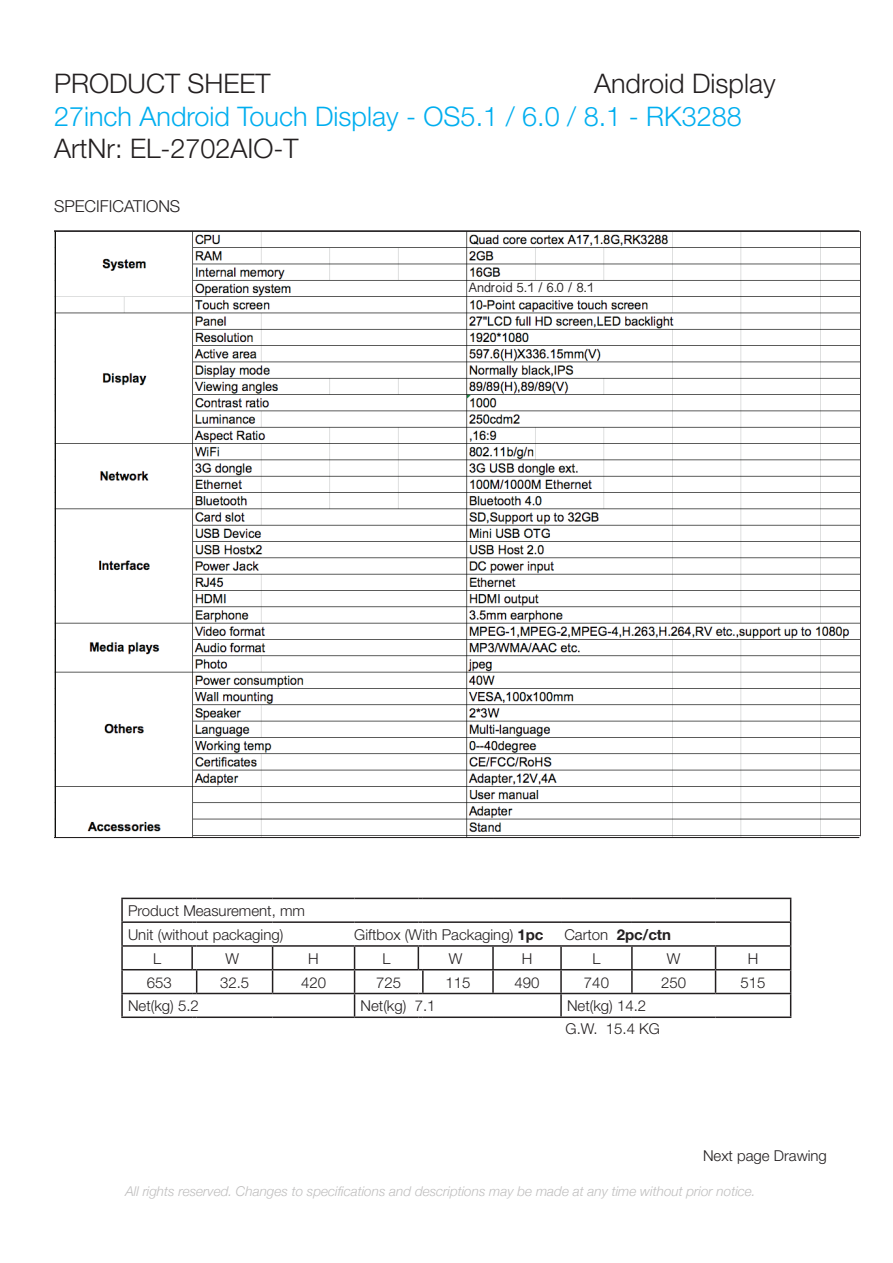
<style>
.page{position:relative;width:893px;height:1263px;background:#fff}
.page>*{position:absolute;margin:0;border:0;box-sizing:border-box;transform-origin:0 0}
.t1{font:300 27px "Helvetica Neue LT";color:#00aeef}
.t2{font:300 27px "Helvetica Neue LT";color:#231f20}
.t3{font:300 16.5px "Helvetica Neue LT";color:#231f20}
.t4{font:300 15px/23.9px "Helvetica Neue LT";color:#231f20}
.t5{font:700 15px "Helvetica Neue LT";color:#231f20}
.t6{font:italic 300 13.5px "Helvetica Neue";color:#bfbebe}
.t7{font:13.5px "Lao Sangam MN";color:#231f20}
.s1{font-weight:700}
.s2{font-weight:300}
</style>
<div class="page">
<hr style="left:121px;top:898px;width:71px;height:1px;background:#231f20">
<hr style="left:121px;top:899px;width:2px;height:22px;background:#231f20">
<hr style="left:197px;top:898px;width:76px;height:1px;background:#231f20">
<hr style="left:273px;top:898px;width:82px;height:1px;background:#231f20">
<hr style="left:355px;top:898px;width:63px;height:1px;background:#231f20">
<hr style="left:423px;top:898px;width:70px;height:1px;background:#231f20">
<hr style="left:493px;top:898px;width:68px;height:1px;background:#231f20">
<hr style="left:561px;top:898px;width:71px;height:1px;background:#231f20">
<hr style="left:632px;top:898px;width:83px;height:1px;background:#231f20">
<hr style="left:715px;top:898px;width:76px;height:1px;background:#231f20">
<hr style="left:121px;top:921px;width:71px;height:2px;background:#231f20">
<hr style="left:121px;top:923px;width:2px;height:22px;background:#231f20">
<hr style="left:197px;top:921px;width:76px;height:2px;background:#231f20">
<hr style="left:273px;top:921px;width:82px;height:2px;background:#231f20">
<hr style="left:355px;top:921px;width:63px;height:2px;background:#231f20">
<hr style="left:423px;top:921px;width:70px;height:2px;background:#231f20">
<hr style="left:493px;top:921px;width:68px;height:2px;background:#231f20">
<hr style="left:561px;top:921px;width:71px;height:2px;background:#231f20">
<hr style="left:632px;top:921px;width:83px;height:2px;background:#231f20">
<hr style="left:715px;top:921px;width:76px;height:2px;background:#231f20">
<hr style="left:121px;top:945px;width:71px;height:2px;background:#231f20">
<hr style="left:121px;top:947px;width:2px;height:22px;background:#231f20">
<hr style="left:191px;top:947px;width:2px;height:22px;background:#231f20">
<hr style="left:197px;top:945px;width:76px;height:2px;background:#231f20">
<hr style="left:273px;top:945px;width:82px;height:2px;background:#231f20">
<hr style="left:355px;top:945px;width:63px;height:2px;background:#231f20">
<hr style="left:423px;top:945px;width:70px;height:2px;background:#231f20">
<hr style="left:493px;top:945px;width:68px;height:2px;background:#231f20">
<hr style="left:492px;top:947px;width:2px;height:22px;background:#231f20">
<hr style="left:561px;top:945px;width:71px;height:2px;background:#231f20">
<hr style="left:560px;top:947px;width:2px;height:22px;background:#231f20">
<hr style="left:632px;top:945px;width:83px;height:2px;background:#231f20">
<hr style="left:631px;top:947px;width:2px;height:22px;background:#231f20">
<hr style="left:715px;top:945px;width:76px;height:2px;background:#231f20">
<hr style="left:121px;top:969px;width:71px;height:1px;background:#231f20">
<hr style="left:121px;top:970px;width:2px;height:23px;background:#231f20">
<hr style="left:197px;top:969px;width:76px;height:1px;background:#231f20">
<hr style="left:273px;top:969px;width:82px;height:1px;background:#231f20">
<svg style="left:272px;top:947px;width:1px;height:46px"></svg>
<hr style="left:355px;top:969px;width:63px;height:1px;background:#231f20">
<svg style="left:418px;top:945px;width:5px;height:25px"></svg>
<hr style="left:423px;top:969px;width:70px;height:1px;background:#231f20">
<hr style="left:422px;top:970px;width:2px;height:23px;background:#231f20">
<hr style="left:493px;top:969px;width:68px;height:1px;background:#231f20">
<hr style="left:492px;top:970px;width:2px;height:23px;background:#231f20">
<hr style="left:561px;top:969px;width:71px;height:1px;background:#231f20">
<hr style="left:560px;top:970px;width:2px;height:23px;background:#231f20">
<hr style="left:632px;top:969px;width:83px;height:1px;background:#231f20">
<hr style="left:631px;top:970px;width:2px;height:23px;background:#231f20">
<hr style="left:715px;top:969px;width:76px;height:1px;background:#231f20">
<svg style="left:715px;top:947px;width:1px;height:46px"></svg>
<hr style="left:121px;top:993px;width:71px;height:1px;background:#231f20">
<hr style="left:121px;top:994px;width:2px;height:22px;background:#231f20">
<svg style="left:192px;top:969px;width:5px;height:25px"></svg>
<hr style="left:197px;top:993px;width:76px;height:1px;background:#231f20">
<hr style="left:273px;top:993px;width:82px;height:1px;background:#231f20">
<hr style="left:355px;top:993px;width:63px;height:1px;background:#231f20">
<svg style="left:354px;top:947px;width:1px;height:69px"></svg>
<hr style="left:423px;top:993px;width:70px;height:1px;background:#231f20">
<hr style="left:493px;top:993px;width:68px;height:1px;background:#231f20">
<hr style="left:561px;top:993px;width:71px;height:1px;background:#231f20">
<hr style="left:560px;top:994px;width:2px;height:22px;background:#231f20">
<hr style="left:632px;top:993px;width:83px;height:1px;background:#231f20">
<hr style="left:715px;top:993px;width:76px;height:1px;background:#231f20">
<svg style="left:790px;top:899px;width:1px;height:117px"></svg>
<hr style="left:121px;top:1016px;width:71px;height:2px;background:#231f20">
<hr style="left:197px;top:1016px;width:76px;height:2px;background:#231f20">
<hr style="left:273px;top:1016px;width:82px;height:2px;background:#231f20">
<hr style="left:355px;top:1016px;width:63px;height:2px;background:#231f20">
<hr style="left:423px;top:1016px;width:70px;height:2px;background:#231f20">
<hr style="left:493px;top:1016px;width:68px;height:2px;background:#231f20">
<hr style="left:561px;top:1016px;width:71px;height:2px;background:#231f20">
<hr style="left:632px;top:1016px;width:83px;height:2px;background:#231f20">
<hr style="left:715px;top:1016px;width:76px;height:2px;background:#231f20">
<hr style="left:859px;top:231px;width:2px;height:605px;background:#231f20">
<hr style="left:54px;top:836px;width:805px;height:2px;background:#231f20">
<img style="left:54px;top:232px;width:805px;height:604px">
<hr style="left:54px;top:230px;width:805px;height:2px;background:#231f20">
<div style="left:468px;top:283px;width:72px;height:11px;background:#fff"></div>
<h1 class="t2" style="left:54px;top:67px;width:218px">PRODUCT SHEET</h1>
<h1 class="t2" style="left:594px;top:67px;width:183px">Android Display</h1>
<h1 class="t1" style="left:54px;top:100px;width:689px">27inch Android Touch Display - OS5.1 / 6.0 / 8.1 - RK3288</h1>
<h1 class="t2" style="left:54px;top:132px;width:246px">ArtNr: EL-2702AIO-T</h1>
<p class="t3" style="left:54px;top:196px;width:128px">SPECIFICATIONS</p>
<p class="t7" style="left:469px;top:280px;width:127px">Android 5.1 / 6.0 / 8.1</p>
<p class="t4" style="left:128px;top:898px;width:178px">Product Measurement, mm<br>Unit (without packaging)</p>
<p class="t4" style="left:354px;top:922px;width:191px">Giftbox (With Packaging) <span class="s1">1pc</span></p>
<p class="t5" style="left:564px;top:925px;width:108px"><span class="s2">Carton</span> 2pc/ctn</p>
<p class="t4" style="left:153px;top:946px;width:10px">L</p>
<p class="t4" style="left:226px;top:946px;width:15px">W</p>
<p class="t4" style="left:308px;top:946px;width:12px">H</p>
<p class="t4" style="left:382px;top:946px;width:10px">L</p>
<p class="t4" style="left:449px;top:946px;width:15px">W</p>
<p class="t4" style="left:522px;top:946px;width:12px">H</p>
<p class="t4" style="left:592px;top:946px;width:10px">L</p>
<p class="t4" style="left:667px;top:946px;width:15px">W</p>
<p class="t4" style="left:748px;top:946px;width:12px">H</p>
<p class="t4" style="left:147px;top:970px;width:27px">653</p>
<p class="t4" style="left:220px;top:970px;width:31px">32.5</p>
<p class="t4" style="left:301px;top:970px;width:27px">420</p>
<p class="t4" style="left:376px;top:970px;width:27px">725</p>
<p class="t4" style="left:445px;top:970px;width:27px">115</p>
<p class="t4" style="left:514px;top:970px;width:27px">490</p>
<p class="t4" style="left:584px;top:970px;width:27px">740</p>
<p class="t4" style="left:661px;top:970px;width:27px">250</p>
<p class="t4" style="left:741px;top:970px;width:27px">515</p>
<p class="t4" style="left:128px;top:994px;width:72px">Net(kg) 5.2</p>
<p class="t4" style="left:361px;top:994px;width:77px">Net(kg) 7.1</p>
<p class="t4" style="left:566px;top:994px;width:96px;line-height:22.4px">Net(kg) 14.2<br>G.W. 15.4 KG</p>
<p class="t4" style="left:703px;top:1143px;width:125px">Next page Drawing</p>
<p class="t6" style="left:125px;top:1181px;width:632px">All rights reserved. Changes to specifications and descriptions may be made at any time without prior notice.</p>
</div>
